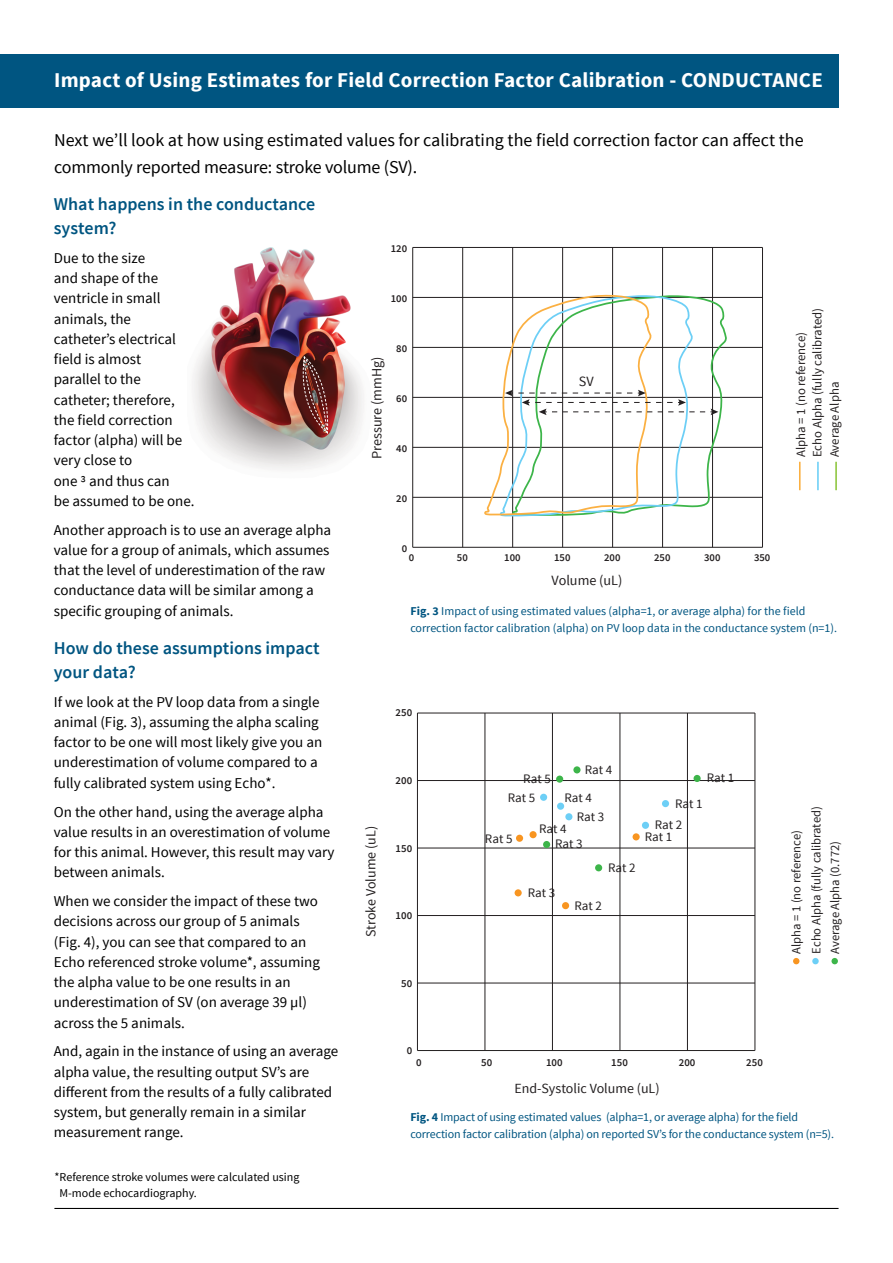
<style>
.page{position:relative;width:893px;height:1263px;background:#fff}
.page>*{position:absolute;margin:0;border:0;box-sizing:border-box;transform-origin:0 0}
.t1{font:700 21px "Source Sans Pro";letter-spacing:.01em;color:#fff}
.t2{font:18px/27px "Source Sans Pro";color:#000}
.t3{font:600 18px/24px "Source Sans Pro";color:#005581}
.t4{font:15px/20.2px "Source Sans Pro";color:#000}
.t5{font:14.1px "Source Sans Pro";color:#231f20}
.t6{font:13.95px "Source Sans Pro";color:#231f20}
.t7{font:13.05px "Source Sans Pro";letter-spacing:-.005em;color:#231f20}
.t8{font:12.75px/17px "Source Sans Pro";color:#231f20}
.t9{font:12.6px/20px "Source Sans Pro";color:#231f20}
.t10{font:12px/16.5px "Source Sans Pro";letter-spacing:-.01em;color:#005581}
.t11{font:12px/16.5px "Source Sans Pro";color:#000}
.t12{font:11.7px "Source Sans Pro";color:#231f20}
.t13{font:600 10.8px "Source Sans Pro";color:#231f20}
.t14{font:600 10.65px "Source Sans Pro";color:#231f20}
.t15{font:600 9.6px "Source Sans Pro";color:#231f20}
.s1{font-weight:700}
</style>
<div class="page">
<img style="left:192px;top:247px;width:172px;height:223px">
<svg style="left:299px;top:356px;width:30px;height:78px;background:#6e3732"></svg>
<hr style="left:412px;top:247px;width:1px;height:300px;background:#231f20">
<hr style="left:413px;top:547px;width:349px;height:1px;background:#231f20">
<hr style="left:512px;top:247px;width:1px;height:300px;background:#231f20">
<hr style="left:562px;top:247px;width:1px;height:300px;background:#231f20">
<hr style="left:612px;top:247px;width:1px;height:300px;background:#231f20">
<hr style="left:662px;top:247px;width:1px;height:300px;background:#231f20">
<hr style="left:712px;top:247px;width:1px;height:300px;background:#231f20">
<hr style="left:762px;top:247px;width:1px;height:300px;background:#231f20">
<hr style="left:462px;top:247px;width:1px;height:300px;background:#231f20">
<hr style="left:413px;top:497px;width:349px;height:1px;background:#231f20">
<hr style="left:413px;top:447px;width:349px;height:1px;background:#231f20">
<hr style="left:413px;top:397px;width:349px;height:1px;background:#231f20">
<hr style="left:413px;top:347px;width:349px;height:1px;background:#231f20">
<hr style="left:413px;top:297px;width:349px;height:1px;background:#231f20">
<hr style="left:413px;top:247px;width:349px;height:1px;background:#231f20">
<svg style="left:512px;top:296px;width:216px;height:223px"></svg>
<svg style="left:483px;top:294px;width:235px;height:223px"></svg>
<hr style="left:799px;top:462px;width:2px;height:28px;background:#fbb042">
<hr style="left:817px;top:462px;width:2px;height:28px;background:#6dcff6">
<hr style="left:835px;top:462px;width:2px;height:28px;background:#8fc640">
<div style="left:0;top:54px;width:839px;height:54px;background:#005581"></div>
<hr style="left:417px;top:713px;width:1px;height:337px;background:#231f20">
<hr style="left:417px;top:1050px;width:338px;height:1px;background:#231f20">
<hr style="left:552px;top:713px;width:1px;height:337px;background:#231f20">
<hr style="left:620px;top:713px;width:1px;height:337px;background:#231f20">
<hr style="left:687px;top:713px;width:1px;height:337px;background:#231f20">
<hr style="left:755px;top:713px;width:1px;height:337px;background:#231f20">
<hr style="left:485px;top:713px;width:1px;height:337px;background:#231f20">
<hr style="left:417px;top:983px;width:338px;height:1px;background:#231f20">
<hr style="left:417px;top:915px;width:338px;height:1px;background:#231f20">
<hr style="left:417px;top:848px;width:338px;height:1px;background:#231f20">
<hr style="left:417px;top:780px;width:338px;height:1px;background:#231f20">
<hr style="left:417px;top:713px;width:338px;height:1px;background:#231f20">
<div style="left:662px;top:800px;width:7px;height:7px;background:#6dcff6;border-radius:50%"></div>
<div style="left:633px;top:833px;width:7px;height:7px;background:#f89521;border-radius:50%"></div>
<div style="left:642px;top:822px;width:7px;height:7px;background:#6dcff6;border-radius:50%"></div>
<div style="left:562px;top:902px;width:7px;height:7px;background:#f89521;border-radius:50%"></div>
<div style="left:565px;top:813px;width:7px;height:7px;background:#6dcff6;border-radius:50%"></div>
<div style="left:515px;top:889px;width:7px;height:7px;background:#f89521;border-radius:50%"></div>
<div style="left:693px;top:775px;width:8px;height:7px;background:#3db54a;border-radius:50%"></div>
<div style="left:595px;top:864px;width:7px;height:7px;background:#3db54a;border-radius:50%"></div>
<div style="left:543px;top:841px;width:7px;height:7px;background:#3db54a;border-radius:50%"></div>
<div style="left:573px;top:766px;width:7px;height:7px;background:#3db54a;border-radius:50%"></div>
<div style="left:556px;top:775px;width:7px;height:8px;background:#3db54a;border-radius:50%"></div>
<div style="left:557px;top:803px;width:7px;height:7px;background:#6dcff6;border-radius:50%"></div>
<div style="left:529px;top:831px;width:8px;height:7px;background:#f89521;border-radius:50%"></div>
<div style="left:540px;top:794px;width:7px;height:7px;background:#6dcff6;border-radius:50%"></div>
<div style="left:516px;top:835px;width:7px;height:7px;background:#f89521;border-radius:50%"></div>
<svg style="left:793px;top:958px;width:6px;height:6px"></svg>
<div style="left:812px;top:958px;width:7px;height:6px;background:#6dcff6;border-radius:50%"></div>
<div style="left:831px;top:958px;width:7px;height:6px;background:#3db54a;border-radius:50%"></div>
<hr style="left:54px;top:1208px;width:784px;height:1px;background:#000">
<h1 class="t1" style="left:54px;top:66px;width:770px">Impact of Using Estimates for Field Correction Factor Calibration - CONDUCTANCE</h1>
<p class="t2" style="left:54px;top:127px;width:751px">Next we’ll look at how using estimated values for calibrating the field correction factor can affect the commonly reported measure: stroke volume (SV).</p>
<p class="t3" style="left:54px;top:192px;width:263px">What happens in the conductance system?</p>
<p class="t4" style="left:54px;top:248px;width:142px">Due to the size<br>and shape of the ventricle in small animals, the catheter’s electrical field is almost<br>parallel to the catheter; therefore, the field correction factor (alpha) will be very close to<br>one 3 and thus can<br>be assumed to be one.</p>
<p class="t4" style="left:54px;top:520px;width:279px">Another approach is to use an average alpha value for a group of animals, which assumes that the level of underestimation of the raw conductance data will be similar among a specific grouping of animals.</p>
<p class="t3" style="left:54px;top:636px;width:267px">How do these assumptions impact your data?</p>
<p class="t4" style="left:54px;top:692px;width:270px">If we look at the PV loop data from a single animal (Fig. 3), assuming the alpha scaling factor to be one will most likely give you an underestimation of volume compared to a fully calibrated system using Echo*.</p>
<p class="t4" style="left:54px;top:802px;width:282px">On the other hand, using the average alpha value results in an overestimation of volume for this animal. However, this result may vary between animals.</p>
<p class="t4" style="left:54px;top:891px;width:268px">When we consider the impact of these two decisions across our group of 5 animals (Fig. 4), you can see that compared to an Echo referenced stroke volume*, assuming the alpha value to be one results in an underestimation of SV (on average 39 µl) across the 5 animals.</p>
<p class="t4" style="left:54px;top:1041px;width:286px">And, again in the instance of using an average alpha value, the resulting output SV’s are different from the results of a fully calibrated system, but generally remain in a similar measurement range.</p>
<p class="t11" style="left:59px;top:1168px;width:241px;text-indent:-5px">*Reference stroke volumes were calculated using<br>M-mode echocardiography.</p>
<p class="t14" style="left:391px;top:241px;width:18px">120</p>
<p class="t14" style="left:391px;top:291px;width:18px">100</p>
<p class="t5" style="left:368px;top:459px;width:104px;rotate:-90deg">Pressure (mmHg)</p>
<p class="t14" style="left:396px;top:342px;width:12px">80</p>
<p class="t14" style="left:396px;top:392px;width:12px">60</p>
<p class="t14" style="left:396px;top:442px;width:12px">40</p>
<p class="t14" style="left:396px;top:492px;width:12px">20</p>
<p class="t5" style="left:579px;top:372px;width:16px">SV</p>
<p class="t14" style="left:402px;top:542px;width:7px">0</p>
<p class="t14" style="left:409px;top:550px;width:7px">0</p>
<p class="t14" style="left:457px;top:550px;width:12px">50</p>
<p class="t14" style="left:504px;top:550px;width:18px">100</p>
<p class="t14" style="left:554px;top:550px;width:18px">150</p>
<p class="t14" style="left:604px;top:550px;width:18px">200</p>
<p class="t14" style="left:654px;top:550px;width:18px">250</p>
<p class="t14" style="left:704px;top:550px;width:18px">300</p>
<p class="t14" style="left:754px;top:550px;width:18px">350</p>
<p class="t5" style="left:552px;top:572px;width:72px">Volume (uL)</p>
<p class="t8" style="left:792px;top:457px;width:151px;rotate:-90deg">Alpha = 1 (no reference)<br>Echo Alpha (fully calibrated)<br>Average Alpha</p>
<p class="t10" style="left:410px;top:603px;width:428px"><span class="s1">Fig. 3</span> Impact of using estimated values (alpha=1, or average alpha) for the field correction factor calibration (alpha) on PV loop data in the conductance system (n=1).</p>
<p class="t13" style="left:396px;top:706px;width:18px">250</p>
<p class="t6" style="left:362px;top:937px;width:112px;rotate:-90deg">Stroke Volume (uL)</p>
<p class="t13" style="left:396px;top:774px;width:18px">200</p>
<p class="t13" style="left:396px;top:841px;width:18px">150</p>
<p class="t13" style="left:396px;top:909px;width:18px">100</p>
<p class="t13" style="left:401px;top:976px;width:13px">50</p>
<p class="t7" style="left:523px;top:771px;width:29px">Rat 5</p>
<p class="t7" style="left:585px;top:761px;width:29px">Rat 4</p>
<p class="t7" style="left:508px;top:789px;width:29px">Rat 5</p>
<p class="t7" style="left:485px;top:830px;width:29px">Rat 5</p>
<p class="t7" style="left:564px;top:789px;width:29px">Rat 4</p>
<p class="t7" style="left:539px;top:820px;width:29px">Rat 4</p>
<p class="t7" style="left:577px;top:809px;width:29px">Rat 3</p>
<p class="t7" style="left:555px;top:835px;width:29px">Rat 3</p>
<p class="t7" style="left:528px;top:884px;width:29px">Rat 3</p>
<p class="t7" style="left:608px;top:859px;width:29px">Rat 2</p>
<p class="t7" style="left:574px;top:897px;width:29px">Rat 2</p>
<p class="t7" style="left:707px;top:770px;width:29px">Rat 1</p>
<p class="t7" style="left:675px;top:795px;width:29px">Rat 1</p>
<p class="t7" style="left:655px;top:817px;width:29px">Rat 2</p>
<p class="t7" style="left:645px;top:829px;width:29px">Rat 1</p>
<p class="t9" style="left:786px;top:954px;width:149px;rotate:-90deg">Alpha = 1 (no reference)<br>Echo Alpha (fully calibrated)</p>
<p class="t15" style="left:823px;top:851px;width:11px;rotate:-90deg">60</p>
<p class="t9" style="left:825px;top:954px;width:114px;rotate:-90deg">Average Alpha (0.772)</p>
<p class="t13" style="left:407px;top:1044px;width:7px">0</p>
<p class="t12" style="left:738px;top:1073px;width:26px;rotate:-90deg">Rat 1</p>
<p class="t13" style="left:416px;top:1056px;width:7px">0</p>
<p class="t13" style="left:481px;top:1056px;width:13px">50</p>
<p class="t13" style="left:546px;top:1056px;width:18px">100</p>
<p class="t13" style="left:611px;top:1056px;width:18px">150</p>
<p class="t13" style="left:679px;top:1056px;width:18px">200</p>
<p class="t13" style="left:746px;top:1056px;width:18px">250</p>
<p class="t6" style="left:514px;top:1079px;width:147px">End-Systolic Volume (uL)</p>
<p class="t10" style="left:410px;top:1109px;width:425px"><span class="s1">Fig. 4</span> Impact of using estimated values (alpha=1, or average alpha) for the field correction factor calibration (alpha) on reported SV’s for the conductance system (n=5).</p>
</div>
